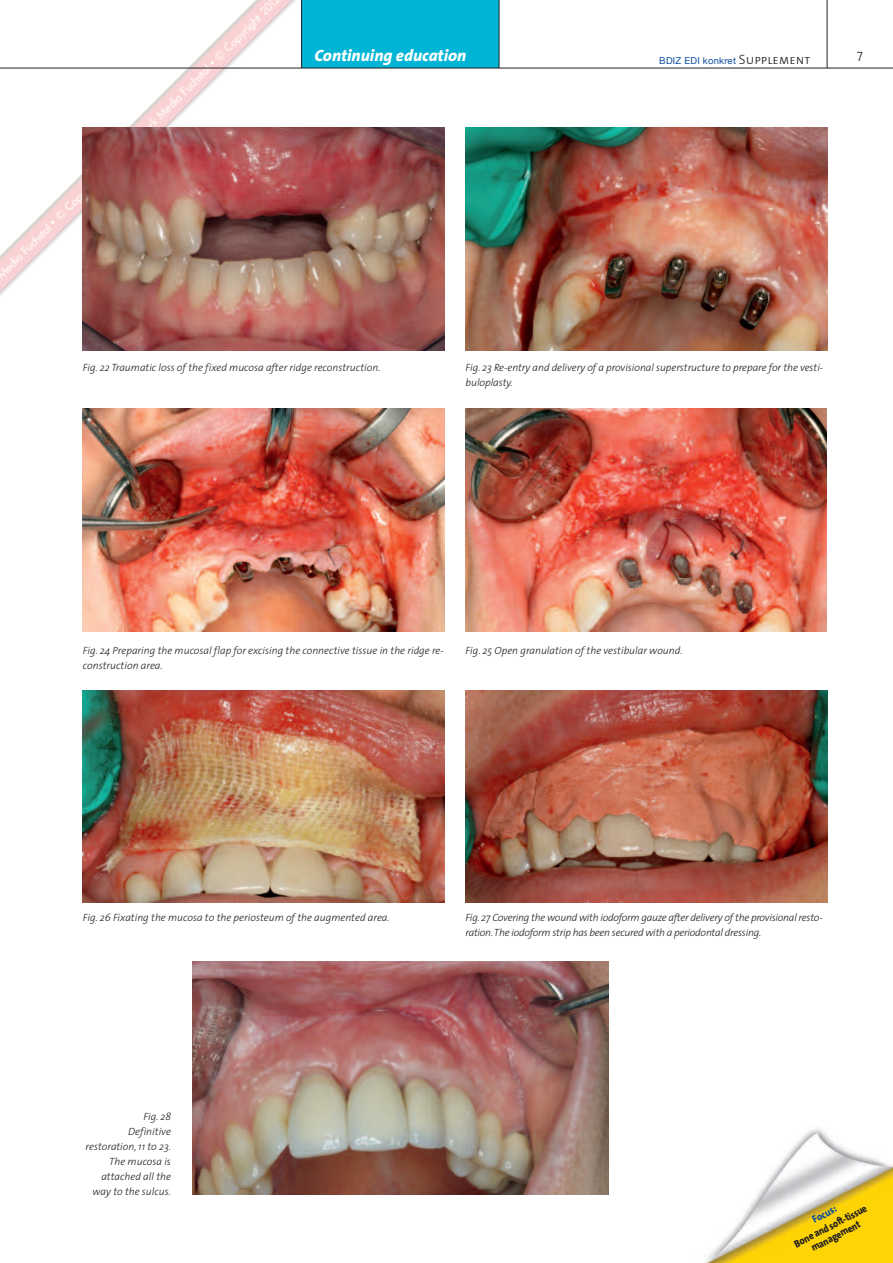
<style>
.page{position:relative;width:893px;height:1263px;background:#fff}
.page>*{position:absolute;margin:0;border:0;box-sizing:border-box;transform-origin:0 0}
.t1{font:italic 800 16.5px "The Sans";color:#fff}
.t2{font:13.5px "The Sans Light Caps";color:#231f20}
.t3{font:italic 300 10.5px/15px "The Sans";color:#231f20}
.t4{font:italic 300 10.5px/15px "The Sans";letter-spacing:-.025em;color:#231f20}
.t5{font:800 10.5px/11.2px "The Sans";color:#231f20;text-align:center;scale:.9 1}
.t6{font:800 10.5px "The Sans";color:#0d4da1;scale:.94 1}
.t7{font:9.45px "Helvetica Neue";letter-spacing:.03em;color:#0d4da1}
.s1{font-family:"The Sans Light Caps";font-size:13.5px;color:#231f20}
</style>
<div class="page">
<img style="left:0;top:0;width:320px;height:320px">
<img style="left:704px;top:1128px;width:189px;height:135px">
<div style="left:302px;top:0;width:197px;height:68px;background:#00b4d6"></div>
<hr style="left:301px;top:0;width:1px;height:68px;background:#231f20">
<hr style="left:499px;top:0;width:1px;height:68px;background:#231f20">
<hr style="left:0;top:68px;width:893px;height:1px;background:#231f20">
<hr style="left:827px;top:0;width:1px;height:68px;background:#231f20">
<img style="left:83px;top:128px;width:361px;height:223px">
<img style="left:466px;top:128px;width:361px;height:223px">
<img style="left:83px;top:408px;width:361px;height:223px">
<img style="left:466px;top:408px;width:361px;height:223px">
<img style="left:83px;top:690px;width:361px;height:213px">
<img style="left:466px;top:690px;width:361px;height:213px">
<img style="left:192px;top:961px;width:416px;height:234px">
<h1 class="t1" style="left:314px;top:49px;width:153px">Continuing education</h1>
<p class="t7" style="left:659px;top:55px;width:152px">BDIZ EDI konkret <span class="s1">Supplement</span></p>
<p class="t2" style="left:857px;top:52px;width:8px">7</p>
<p class="t3" style="left:83px;top:361px;width:299px">Fig. 22 Traumatic loss of the fixed mucosa after ridge reconstruction.</p>
<p class="t3" style="left:466px;top:361px;width:359px">Fig. 23 Re-entry and delivery of a provisional superstructure to prepare for the vesti&shy;buloplasty.</p>
<p class="t3" style="left:83px;top:643px;width:363px">Fig. 24 Preparing the mucosal flap for excising the connective tissue in the ridge re&shy;construction area.</p>
<p class="t3" style="left:466px;top:643px;width:218px">Fig. 25 Open granulation of the vestibular wound.</p>
<p class="t3" style="left:83px;top:911px;width:308px">Fig. 26 Fixating the mucosa to the periosteum of the augmented area.</p>
<p class="t4" style="left:466px;top:911px;width:359px">Fig. 27 Covering the wound with iodoform gauze after delivery of the provisional resto&shy;ration. The iodoform strip has been secured with a periodontal dressing.</p>
<p class="t3" style="left:86px;top:1110px;width:87px;text-align:right">Fig. 28<br>Definitive restoration, 11 to 23.<br>The mucosa is attached all the way to the sulcus.</p>
<p class="t5" style="left:793px;top:1240px;width:91px;rotate:-27deg">Bone and soft-tissue management</p>
<p class="t6" style="left:811px;top:1216px;width:29px;rotate:-27deg">Focus:</p>
</div>
